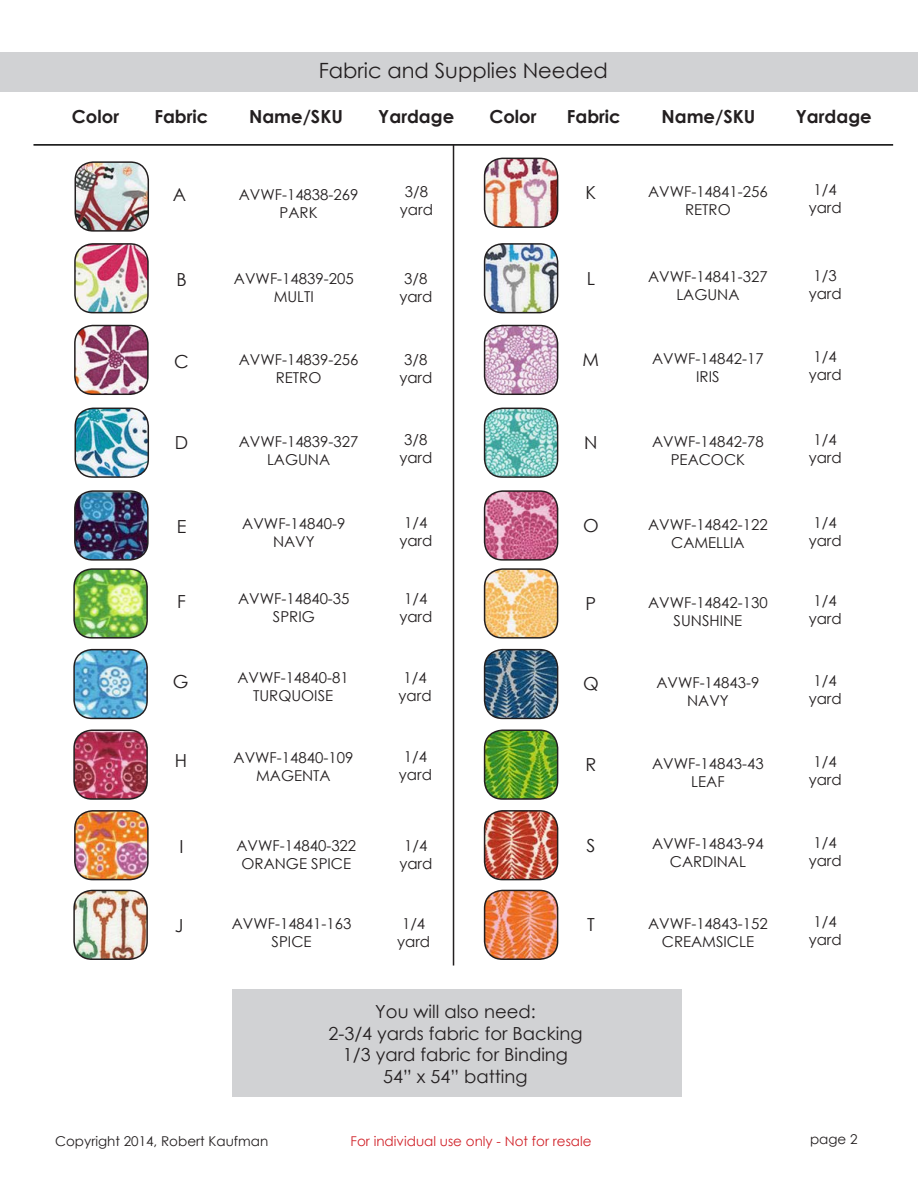
<style>
.page{position:relative;width:918px;height:1188px;background:#fff}
.page>*{position:absolute;margin:0;border:0;box-sizing:border-box;transform-origin:0 0}
.t1{font:21px "Century Gothic";color:#231f20}
.t2{font:18px/21.6px "Century Gothic";color:#231f20;text-align:center}
.t3{font:700 18px "Century Gothic";color:#231f20}
.t4{font:15px/18px "Century Gothic";color:#231f20;text-align:center}
.t5{font:13.5px "Century Gothic";color:#d1232a}
.t6{font:13.5px "Century Gothic";color:#231f20}
</style>
<div class="page">
<div style="left:232px;top:989px;width:449px;height:108px;background:#d1d2d4"></div>
<div style="left:0;top:52px;width:918px;height:40px;background:#d1d2d4"></div>
<hr style="left:33px;top:144px;width:860px;height:2px;background:#000">
<hr style="left:453px;top:145px;width:1px;height:821px;background:#231f20">
<img style="left:75px;top:162px;width:73px;height:69px">
<div style="left:75px;top:161px;width:74px;height:71px;border:2px solid #231f20;border-radius:18px"></div>
<img style="left:75px;top:244px;width:73px;height:69px">
<div style="left:74px;top:243px;width:75px;height:70px;border:2px solid #231f20;border-radius:18px"></div>
<img style="left:75px;top:326px;width:73px;height:68px">
<div style="left:74px;top:325px;width:75px;height:70px;border:2px solid #231f20;border-radius:18px"></div>
<img style="left:75px;top:408px;width:73px;height:69px">
<div style="left:75px;top:408px;width:74px;height:70px;border:2px solid #231f20;border-radius:18px"></div>
<img style="left:75px;top:493px;width:71px;height:67px">
<div style="left:74px;top:490px;width:75px;height:71px;border:2px solid #231f20;border-radius:18px"></div>
<img style="left:76px;top:569px;width:71px;height:67px">
<div style="left:73px;top:568px;width:75px;height:71px;border:2px solid #231f20;border-radius:18px"></div>
<img style="left:74px;top:650px;width:73px;height:68px">
<div style="left:73px;top:649px;width:75px;height:70px;border:2px solid #231f20;border-radius:18px"></div>
<img style="left:76px;top:732px;width:71px;height:67px">
<div style="left:73px;top:729px;width:75px;height:71px;border:2px solid #231f20;border-radius:18px"></div>
<img style="left:75px;top:811px;width:73px;height:69px">
<div style="left:74px;top:810px;width:75px;height:70px;border:2px solid #231f20;border-radius:18px"></div>
<img style="left:74px;top:890px;width:73px;height:69px">
<div style="left:73px;top:890px;width:75px;height:70px;border:2px solid #231f20;border-radius:18px"></div>
<img style="left:485px;top:158px;width:73px;height:69px">
<div style="left:484px;top:158px;width:74px;height:70px;border:2px solid #231f20;border-radius:18px"></div>
<img style="left:485px;top:244px;width:73px;height:69px">
<div style="left:484px;top:243px;width:74px;height:70px;border:2px solid #231f20;border-radius:18px"></div>
<img style="left:485px;top:326px;width:73px;height:68px">
<div style="left:484px;top:325px;width:74px;height:70px;border:2px solid #231f20;border-radius:18px"></div>
<img style="left:485px;top:408px;width:73px;height:69px">
<div style="left:484px;top:408px;width:74px;height:70px;border:2px solid #231f20;border-radius:18px"></div>
<img style="left:485px;top:491px;width:73px;height:69px">
<div style="left:484px;top:490px;width:74px;height:71px;border:2px solid #231f20;border-radius:18px"></div>
<img style="left:485px;top:569px;width:73px;height:69px">
<div style="left:484px;top:568px;width:74px;height:71px;border:2px solid #231f20;border-radius:18px"></div>
<img style="left:485px;top:650px;width:73px;height:68px">
<div style="left:484px;top:649px;width:74px;height:70px;border:2px solid #231f20;border-radius:18px"></div>
<img style="left:485px;top:730px;width:73px;height:69px">
<div style="left:484px;top:729px;width:74px;height:71px;border:2px solid #231f20;border-radius:18px"></div>
<img style="left:485px;top:811px;width:73px;height:69px">
<div style="left:484px;top:810px;width:74px;height:70px;border:2px solid #231f20;border-radius:18px"></div>
<img style="left:485px;top:890px;width:73px;height:69px">
<div style="left:484px;top:890px;width:74px;height:70px;border:2px solid #231f20;border-radius:18px"></div>
<h1 class="t1" style="left:319px;top:56px;width:291px">Fabric and Supplies Needed</h1>
<p class="t3" style="left:72px;top:103px;width:49px">Color</p>
<p class="t3" style="left:154px;top:103px;width:55px">Fabric</p>
<p class="t3" style="left:249px;top:103px;width:95px">Name/SKU</p>
<p class="t3" style="left:378px;top:103px;width:77px">Yardage</p>
<p class="t3" style="left:489px;top:103px;width:49px">Color</p>
<p class="t3" style="left:567px;top:103px;width:56px">Fabric</p>
<p class="t3" style="left:662px;top:103px;width:95px">Name/SKU</p>
<p class="t3" style="left:796px;top:103px;width:77px">Yardage</p>
<p class="t2" style="left:173px;top:183px;width:15px">A</p>
<p class="t4" style="left:239px;top:185px;width:121px">AVWF-14838-269<br>PARK</p>
<p class="t4" style="left:400px;top:183px;width:35px">3/8 yard</p>
<p class="t2" style="left:586px;top:182px;width:12px">K</p>
<p class="t4" style="left:648px;top:182px;width:121px">AVWF-14841-256<br>RETRO</p>
<p class="t4" style="left:809px;top:180px;width:35px">1/4 yard</p>
<p class="t2" style="left:176px;top:269px;width:12px">B</p>
<p class="t4" style="left:234px;top:270px;width:121px">AVWF-14839-205<br>MULTI</p>
<p class="t4" style="left:399px;top:269px;width:35px">3/8 yard</p>
<p class="t2" style="left:587px;top:267px;width:10px">L</p>
<p class="t4" style="left:648px;top:268px;width:121px">AVWF-14841-327<br>LAGUNA</p>
<p class="t4" style="left:809px;top:266px;width:35px">1/3 yard</p>
<p class="t2" style="left:174px;top:350px;width:16px">C</p>
<p class="t4" style="left:239px;top:351px;width:121px">AVWF-14839-256<br>RETRO</p>
<p class="t4" style="left:399px;top:351px;width:35px">3/8 yard</p>
<p class="t2" style="left:583px;top:349px;width:18px">M</p>
<p class="t4" style="left:652px;top:349px;width:113px">AVWF-14842-17<br>IRIS</p>
<p class="t4" style="left:809px;top:348px;width:35px">1/4 yard</p>
<p class="t2" style="left:175px;top:431px;width:15px">D</p>
<p class="t4" style="left:239px;top:432px;width:121px">AVWF-14839-327<br>LAGUNA</p>
<p class="t4" style="left:399px;top:430px;width:35px">3/8 yard</p>
<p class="t2" style="left:584px;top:431px;width:15px">N</p>
<p class="t4" style="left:652px;top:432px;width:113px">AVWF-14842-78<br>PEACOCK</p>
<p class="t4" style="left:809px;top:430px;width:35px">1/4 yard</p>
<p class="t2" style="left:177px;top:515px;width:11px">E</p>
<p class="t4" style="left:242px;top:514px;width:105px">AVWF-14840-9<br>NAVY</p>
<p class="t4" style="left:399px;top:514px;width:35px">1/4 yard</p>
<p class="t2" style="left:583px;top:514px;width:17px">O</p>
<p class="t4" style="left:648px;top:515px;width:121px">AVWF-14842-122<br>CAMELLIA</p>
<p class="t4" style="left:809px;top:513px;width:35px">1/4 yard</p>
<p class="t2" style="left:177px;top:591px;width:10px">F</p>
<p class="t4" style="left:238px;top:589px;width:113px">AVWF-14840-35<br>SPRIG</p>
<p class="t4" style="left:399px;top:589px;width:35px">1/4 yard</p>
<p class="t2" style="left:586px;top:592px;width:12px">P</p>
<p class="t4" style="left:648px;top:593px;width:121px">AVWF-14842-130<br>SUNSHINE</p>
<p class="t4" style="left:809px;top:591px;width:35px">1/4 yard</p>
<p class="t2" style="left:173px;top:670px;width:17px">G</p>
<p class="t4" style="left:237px;top:669px;width:113px">AVWF-14840-81<br>TURQUOISE</p>
<p class="t4" style="left:399px;top:668px;width:35px">1/4 yard</p>
<p class="t2" style="left:583px;top:673px;width:17px">Q</p>
<p class="t4" style="left:656px;top:674px;width:105px">AVWF-14843-9<br>NAVY</p>
<p class="t4" style="left:809px;top:672px;width:35px">1/4 yard</p>
<p class="t2" style="left:175px;top:749px;width:14px">H</p>
<p class="t4" style="left:234px;top:748px;width:121px">AVWF-14840-109<br>MAGENTA</p>
<p class="t4" style="left:399px;top:748px;width:35px">1/4 yard</p>
<p class="t2" style="left:585px;top:753px;width:12px">R</p>
<p class="t4" style="left:652px;top:754px;width:113px">AVWF-14843-43<br>LEAF</p>
<p class="t4" style="left:809px;top:752px;width:35px">1/4 yard</p>
<p class="t2" style="left:180px;top:835px;width:6px">I</p>
<p class="t4" style="left:237px;top:836px;width:121px">AVWF-14840-322<br>ORANGE SPICE</p>
<p class="t4" style="left:399px;top:836px;width:35px">1/4 yard</p>
<p class="t2" style="left:586px;top:834px;width:10px">S</p>
<p class="t4" style="left:652px;top:835px;width:113px">AVWF-14843-94<br>CARDINAL</p>
<p class="t4" style="left:809px;top:833px;width:35px">1/4 yard</p>
<p class="t2" style="left:175px;top:914px;width:10px">J</p>
<p class="t4" style="left:232px;top:915px;width:121px">AVWF-14841-163<br>SPICE</p>
<p class="t4" style="left:397px;top:915px;width:35px">1/4 yard</p>
<p class="t2" style="left:587px;top:914px;width:9px">T</p>
<p class="t4" style="left:648px;top:914px;width:121px">AVWF-14843-152<br>CREAMSICLE</p>
<p class="t4" style="left:809px;top:913px;width:35px">1/4 yard</p>
<p class="t2" style="left:328px;top:1000px;width:256px">You will also need:<br>2-3/4 yards fabric for Backing<br>1/3 yard fabric for Binding<br>54” x 54” batting</p>
<p class="t6" style="left:55px;top:1131px;width:215px">Copyright 2014, Robert Kaufman</p>
<p class="t5" style="left:351px;top:1131px;width:243px">For individual use only - Not for resale</p>
<p class="t6" style="left:810px;top:1130px;width:49px">page 2</p>
</div>
